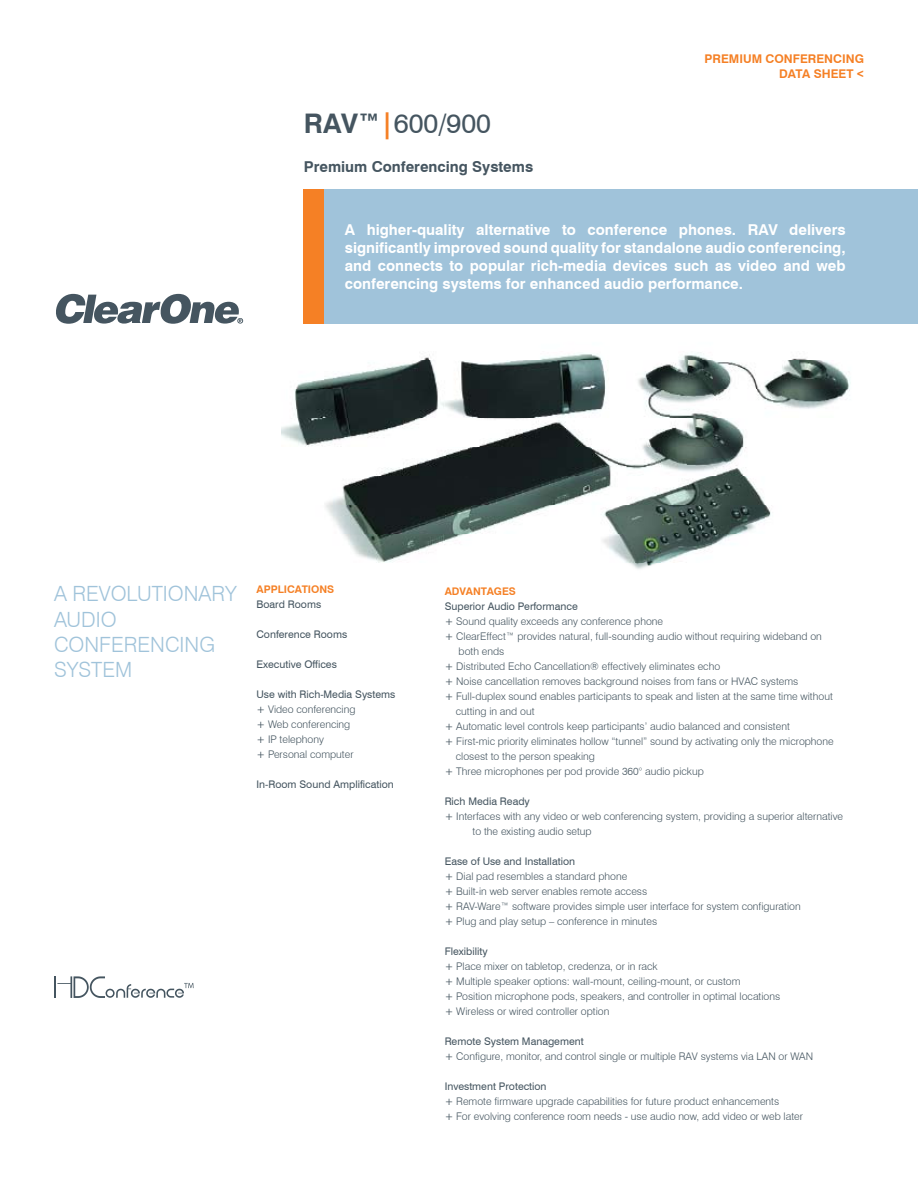
<style>
.page{position:relative;width:918px;height:1188px;background:#fff}
.page>*{position:absolute;margin:0;border:0;box-sizing:border-box;transform-origin:0 0}
.t1{font:27px "Swiss 721 BT";color:#455560}
.t2{font:300 21px/25.2px "Swiss 721 BT";color:#a0c3da}
.t3{font:700 15px/18px "Swiss 721 BT";color:#fff;text-align:justify}
.t4{font:700 15px "Swiss 721 BT";color:#455560}
.t5{font:700 12px/14.4px "Swiss 721 BT";color:#f58025;text-align:right}
.t6{font:300 10.5px/15px "Swiss 721 BT";color:#455560}
.t7{font:10.5px "Swiss 721 BT";color:#455560}
.t8{font:700 10.5px "Swiss 721 BT";color:#f58025}
.s1{font-weight:700}
.s2{font-weight:700;color:#f58025}
.s3{font-family:"Arial"}
.s4{font-weight:400}
</style>
<div class="page">
<div style="left:324px;top:189px;width:594px;height:135px;background:#a0c3da"></div>
<div style="left:304px;top:189px;width:20px;height:135px;background:#f58025"></div>
<svg style="left:56px;top:294px;width:187px;height:30px"></svg>
<hr style="left:54px;top:976px;width:2px;height:22px;background:#455560">
<svg style="left:57px;top:976px;width:137px;height:22px"></svg>
<img style="left:281px;top:352px;width:570px;height:217px">
<h1 class="t1" style="left:304px;top:107px;width:189px"><span class="s1">RAV™</span><span class="s2">|</span>600/900</h1>
<h3 class="t4" style="left:304px;top:158px;width:231px">Premium Conferencing Systems</h3>
<p class="t5" style="left:705px;top:52px;width:161px">PREMIUM CONFERENCING<br>DATA SHEET <span class="s3">&lt;</span></p>
<p class="t3" style="left:345px;top:221px;width:502px">A higher-quality alternative to conference phones. RAV delivers significantly improved sound quality for standalone audio conferencing, and connects to popular rich-media devices such as video and web conferencing systems for enhanced audio performance.</p>
<h2 class="t2" style="left:54px;top:581px;width:184px">A REVOLUTIONARY<br>AUDIO<br>CONFERENCING<br>SYSTEM</h2>
<p class="t8" style="left:256px;top:583px;width:35px">App lications</p>
<p class="t7" style="left:256px;top:598px;width:66px">Board Rooms</p>
<p class="t7" style="left:256px;top:628px;width:92px">Conference Rooms</p>
<p class="t7" style="left:256px;top:658px;width:82px">Executive Offices</p>
<p class="t6" style="left:256px;top:687px;width:140px"><span class="s4">Use with Rich-Media Systems +</span> Video conferencing<br><span class="s4">+</span> Web conferencing<br><span class="s4">+</span> IP telephony<br><span class="s4">+</span> Personal computer</p>
<p class="t7" style="left:256px;top:778px;width:139px">In-Room Sound Amplification</p>
<p class="t8" style="left:445px;top:584px;width:16px">Advantages</p>
<p class="t7" style="left:445px;top:599px;width:135px">Superior Audio Performance</p>
<p class="t6" style="left:445px;top:613px;width:220px"><span class="s4">+</span> Sound quality exceeds any conference phone</p>
<p class="t6" style="left:445px;top:628px;width:379px"><span class="s4">+</span> ClearEffect™ provides natural, full-sounding audio without requiring wideband on</p>
<p class="t6" style="left:459px;top:643px;width:47px">both ends</p>
<p class="t6" style="left:445px;top:658px;width:277px"><span class="s4">+</span> Distributed Echo Cancellation® effectively eliminates echo</p>
<p class="t6" style="left:445px;top:673px;width:355px"><span class="s4">+</span> Noise cancellation removes background noises from fans or HVAC systems</p>
<p class="t6" style="left:445px;top:688px;width:390px"><span class="s4">+</span> Full-duplex sound enables participants to speak and listen at the same time without</p>
<p class="t6" style="left:456px;top:703px;width:80px">cutting in and out</p>
<p class="t6" style="left:445px;top:718px;width:347px"><span class="s4">+</span> Automatic level controls keep participants’ audio balanced and consistent</p>
<p class="t6" style="left:445px;top:733px;width:391px"><span class="s4">+</span> First-mic priority eliminates hollow “tunnel” sound by activating only the microphone</p>
<p class="t6" style="left:456px;top:748px;width:141px">closest to the person speaking</p>
<p class="t6" style="left:445px;top:763px;width:261px"><span class="s4">+</span> Three microphones per pod provide 360° audio pickup</p>
<p class="t7" style="left:445px;top:794px;width:87px">Rich Media Ready</p>
<p class="t6" style="left:445px;top:808px;width:400px"><span class="s4">+</span> Interfaces with any video or web conferencing system, providing a superior alternative</p>
<p class="t6" style="left:473px;top:823px;width:121px">to the existing audio setup</p>
<p class="t6" style="left:445px;top:853px;width:358px"><span class="s4">Ease of Use and Installation<br>+</span> Dial pad resembles a standard phone<br><span class="s4">+</span> Built-in web server enables remote access<br><span class="s4">+</span> RAV-Ware™ software provides simple user interface for system configuration <span class="s4">+</span> Plug and play setup – conference in minutes</p>
<p class="t6" style="left:445px;top:943px;width:337px"><span class="s4">Flexibility<br>+</span> Place mixer on tabletop, credenza, or in rack<br><span class="s4">+</span> Multiple speaker options: wall-mount, ceiling-mount, or custom<br><span class="s4">+</span> Position microphone pods, speakers, and controller in optimal locations <span class="s4">+</span> Wireless or wired controller option</p>
<p class="t6" style="left:445px;top:1033px;width:370px"><span class="s4">Remote System Management<br>+</span> Configure, monitor, and control single or multiple RAV systems via LAN or WAN</p>
<p class="t6" style="left:445px;top:1078px;width:360px"><span class="s4">Investment Protection<br>+</span> Remote firmware upgrade capabilities for future product enhancements<br><span class="s4">+</span> For evolving conference room needs - use audio now, add video or web later</p>
</div>
